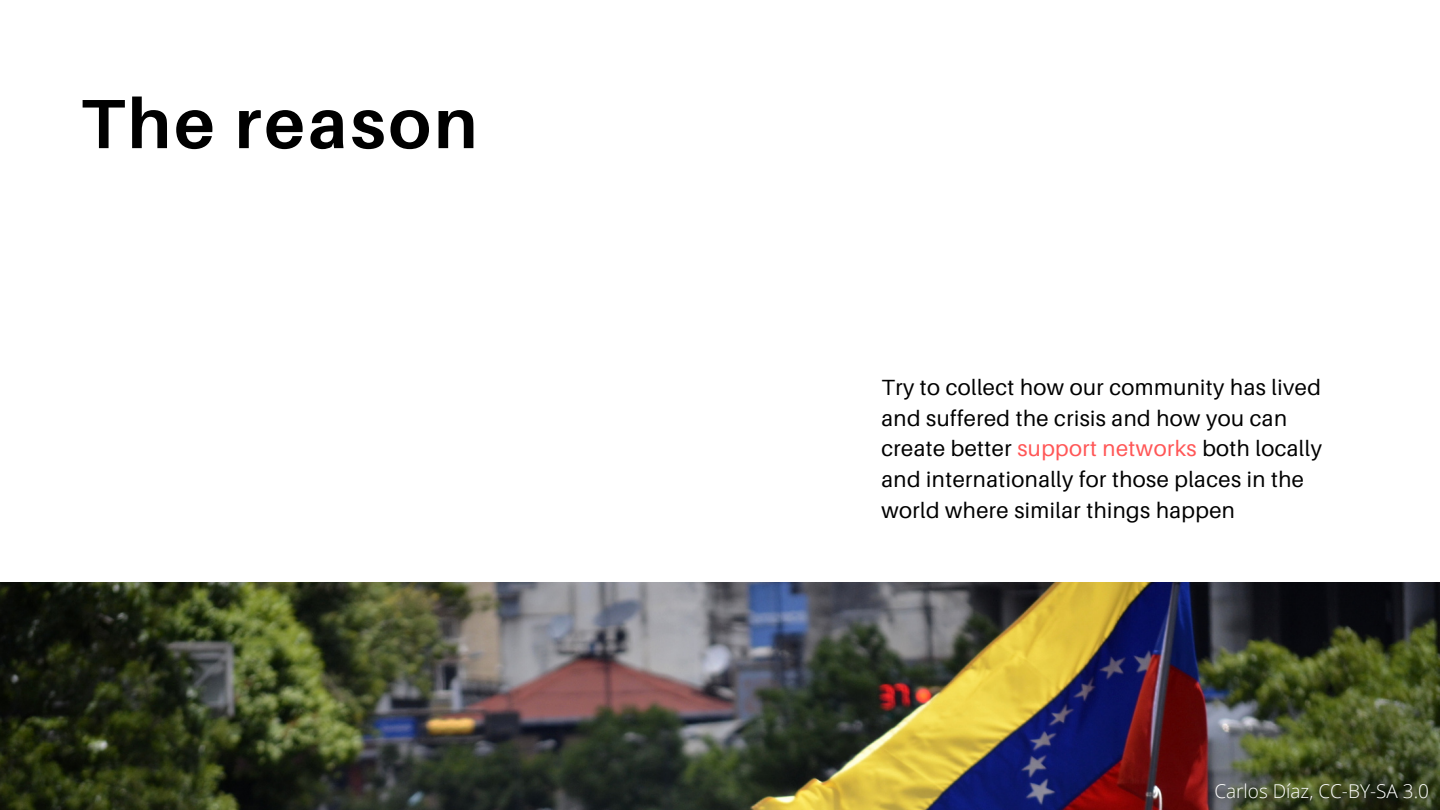
<style>
.page{position:relative;width:1440px;height:810px;background:#fff}
.page>*{position:absolute;margin:0;border:0;box-sizing:border-box;transform-origin:0 0}
.t1{font:700 69.8px "Aileron";letter-spacing:.045em;color:#000}
.t2{font:22px/30.8px "Aileron";letter-spacing:.02em;color:#000}
.t3{font:300 19px "Open Sans";color:#fff}
.s1{color:#ff5757}
</style>
<div class="page">
<img style="left:0;top:583px;width:1440px;height:227px">
<h1 class="t1" style="left:81px;top:80px;width:398px">The reason</h1>
<p class="t2" style="left:881px;top:371px;width:442px">Try to collect how our community has lived and suffered the crisis and how you can create better <span class="s1">support networks</span> both locally and internationally for those places in the world where similar things happen</p>
<p class="t3" style="left:1214px;top:778px;width:216px">Carlos Díaz, CC-BY-SA 3.0</p>
</div>
